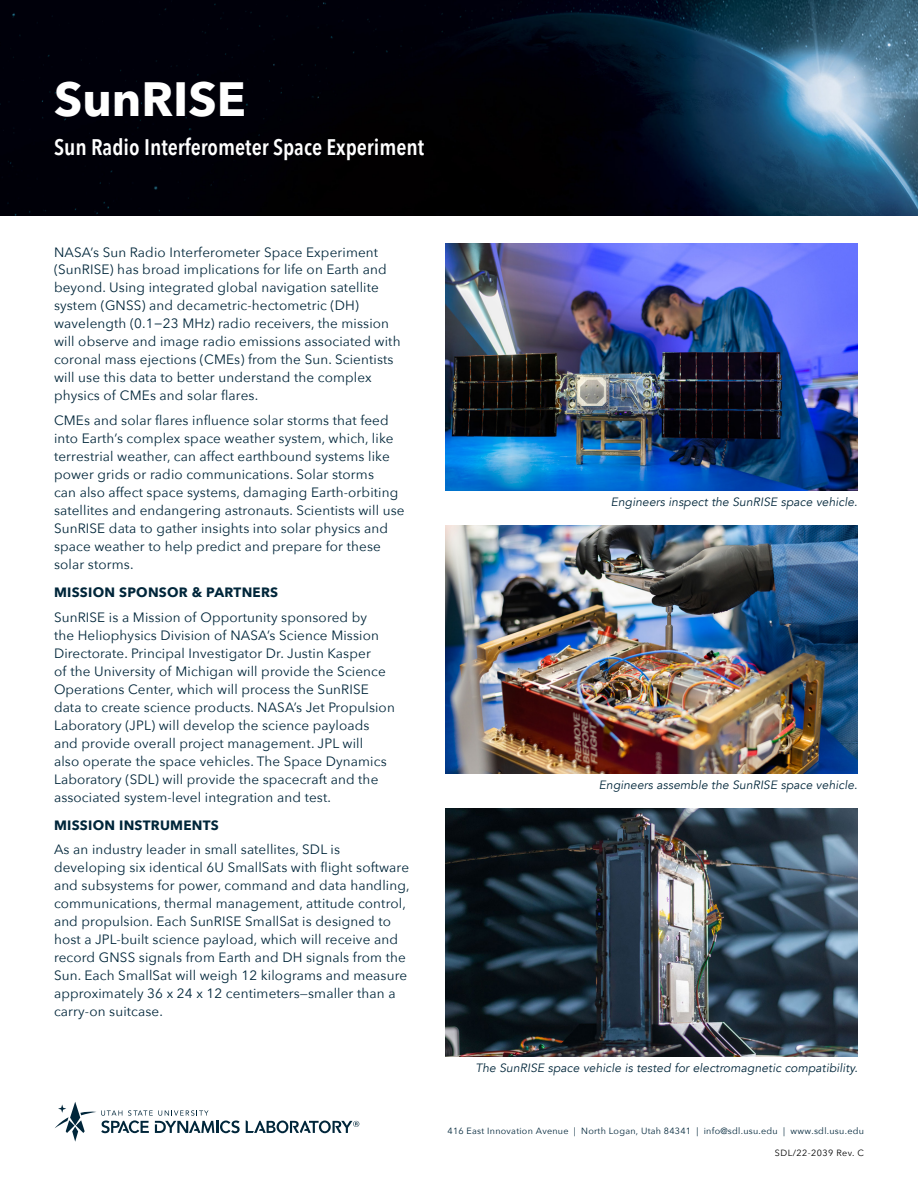
<style>
.page{position:relative;width:918px;height:1188px;background:#fff}
.page>*{position:absolute;margin:0;border:0;box-sizing:border-box;transform-origin:0 0}
.t1{font:700 48px "Avenir Next";color:#fff}
.t2{font:600 22.5px "Avenir Next Condensed";color:#fff}
.t3{font:13.5px/18px "Avenir Next";letter-spacing:.01em;color:#00263a}
.t4{font:700 13.5px "Avenir Next";letter-spacing:.02em;color:#00263a}
.t5{font:italic 12px "Avenir";letter-spacing:.01em;color:#00263a}
.t6{font:9px "Avenir Next";letter-spacing:.03em;color:#00263a}
.t7{font:9px "Avenir Next";letter-spacing:.05em;color:#000}
</style>
<div class="page">
<img style="left:0;top:0;width:918px;height:216px">
<svg style="left:55px;top:1102px;width:185px;height:40px"></svg>
<svg style="left:246px;top:1120px;width:113px;height:13px"></svg>
<img style="left:446px;top:526px;width:412px;height:248px">
<img style="left:446px;top:243px;width:412px;height:248px">
<img style="left:446px;top:809px;width:412px;height:248px">
<h1 class="t1" style="left:54px;top:57px;width:193px">SunRISE</h1>
<h2 class="t2" style="left:54px;top:127px;width:372px">Sun Radio Interferometer Space Experiment</h2>
<p class="t3" style="left:54px;top:242px;width:348px">NASA’s Sun Radio Interferometer Space Experiment (SunRISE) has broad implications for life on Earth and beyond. Using integrated global navigation satellite system (GNSS) and decametric-hectometric (DH) wavelength (0.1−23 MHz) radio receivers, the mission will observe and image radio emissions associated with coronal mass ejections (CMEs) from the Sun. Scientists will use this data to better understand the complex physics of CMEs and solar flares.</p>
<p class="t3" style="left:54px;top:411px;width:352px">CMEs and solar flares influence solar storms that feed into Earth’s complex space weather system, which, like terrestrial weather, can affect earthbound systems like power grids or radio communications. Solar storms<br>can also affect space systems, damaging Earth-orbiting satellites and endangering astronauts. Scientists will use SunRISE data to gather insights into solar physics and space weather to help predict and prepare for these solar storms.</p>
<p class="t4" style="left:54px;top:581px;width:226px">MISSION SPONSOR &amp; PARTNERS</p>
<p class="t3" style="left:54px;top:607px;width:342px">SunRISE is a Mission of Opportunity sponsored by<br>the Heliophysics Division of NASA’s Science Mission Directorate. Principal Investigator Dr. Justin Kasper<br>of the University of Michigan will provide the Science Operations Center, which will process the SunRISE data to create science products. NASA’s Jet Propulsion Laboratory (JPL) will develop the science payloads and provide overall project management. JPL will<br>also operate the space vehicles. The Space Dynamics Laboratory (SDL) will provide the spacecraft and the associated system-level integration and test.</p>
<p class="t4" style="left:54px;top:813px;width:166px">MISSION INSTRUMENTS</p>
<p class="t3" style="left:54px;top:840px;width:357px">As an industry leader in small satellites, SDL is developing six identical 6U SmallSats with flight software and subsystems for power, command and data handling, communications, thermal management, attitude control, and propulsion. Each SunRISE SmallSat is designed to host a JPL-built science payload, which will receive and record GNSS signals from Earth and DH signals from the Sun. Each SmallSat will weigh 12 kilograms and measure approximately 36 x 24 x 12 centimeters—smaller than a carry-on suitcase.</p>
<p class="t5" style="left:611px;top:495px;width:248px">Engineers inspect the SunRISE space vehicle.</p>
<p class="t5" style="left:599px;top:778px;width:260px">Engineers assemble the SunRISE space vehicle.</p>
<p class="t5" style="left:475px;top:1060px;width:384px">The SunRISE space vehicle is tested for electromagnetic compatibility.</p>
<p class="t6" style="left:448px;top:1123px;width:418px">416 East Innovation Avenue | North Logan, Utah 84341 | info@sdl.usu.edu | www.sdl.usu.edu</p>
<p class="t7" style="left:775px;top:1145px;width:91px">SDL/22-2039 Rev. C</p>
</div>
